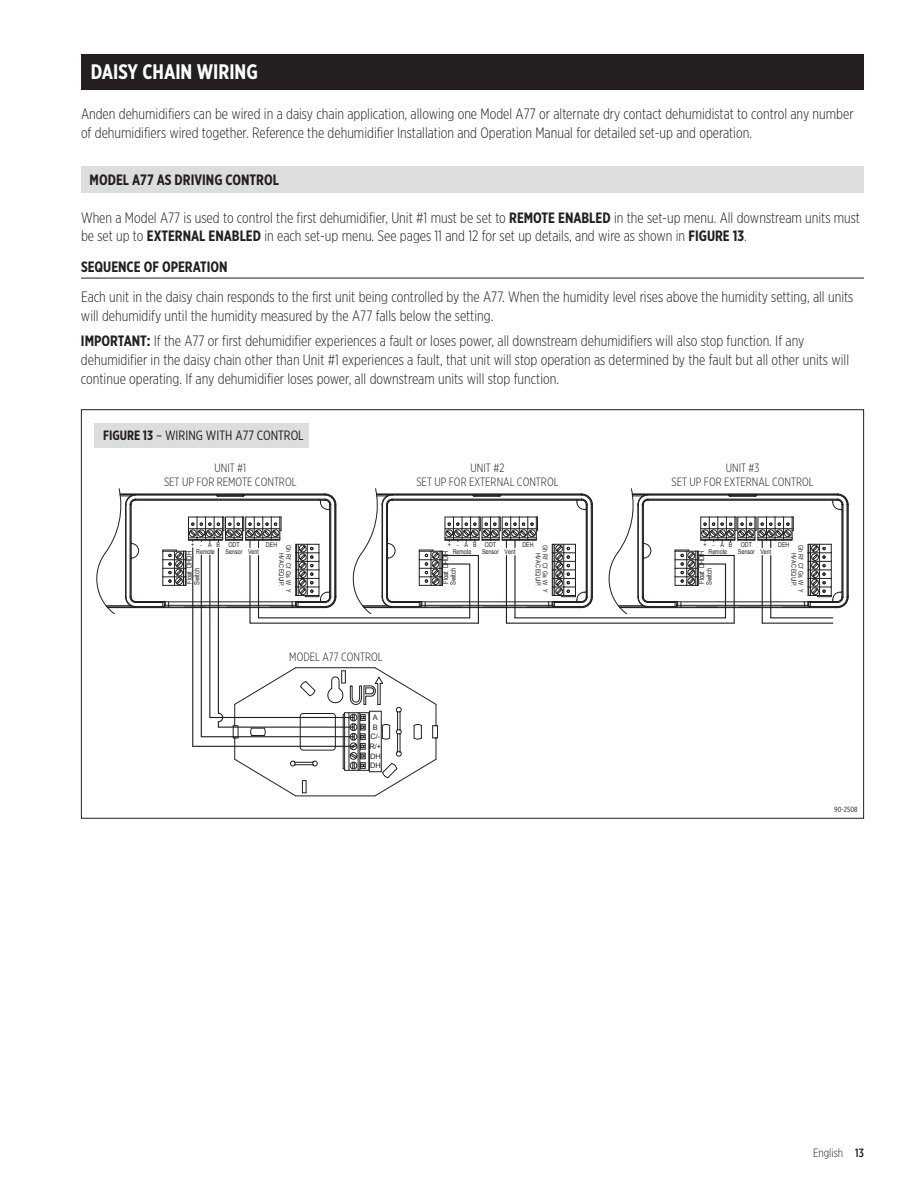
<style>
.page{position:relative;width:918px;height:1188px;background:#fff}
.page>*{position:absolute;margin:0;border:0;box-sizing:border-box;transform-origin:0 0}
.t1{font:700 21px "Gotham X Narrow";color:#fff}
.t2{font:300 15px/18.8px "Gotham X Narrow";color:#231f20}
.t3{font:700 15px "Gotham X Narrow";color:#231f20}
.t4{font:13.5px "Gotham X Narrow";color:#231f20}
.t5{font:300 12px/13.5px "Gotham X Narrow";color:#231f20;text-align:center}
.t6{font:7.5px "Arial";color:#231f20}
.t7{font:7.5px "Gotham X Narrow";color:#231f20}
.t8{font:7.2px/7.6px "Arial";color:#231f20;scale:.8 1}
.t9{font:6.6px/6.9px "Arial";color:#231f20;scale:.8 1}
.s1{font-weight:700}
.s2{font-weight:500}
</style>
<div class="page">
<hr style="left:81px;top:278px;width:783px;height:1px;background:#231f20">
<div style="left:81px;top:54px;width:783px;height:35px;background:#231f20"></div>
<div style="left:81px;top:167px;width:783px;height:26px;background:#dcdddf"></div>
<svg style="left:233px;top:667px;width:85px;height:129px"></svg>
<div style="left:300px;top:713px;width:36px;height:37px;border:1px solid #231f20;border-radius:3px"></div>
<hr style="left:296px;top:796px;width:79px;height:1px;background:#231f20">
<hr style="left:296px;top:667px;width:79px;height:1px;background:#231f20">
<svg style="left:327px;top:667px;width:111px;height:129px"></svg>
<hr style="left:192px;top:548px;width:1px;height:198px;background:#231f20">
<hr style="left:201px;top:555px;width:1px;height:182px;background:#231f20">
<hr style="left:209px;top:555px;width:1px;height:162px;background:#231f20">
<hr style="left:218px;top:548px;width:1px;height:165px;background:#231f20">
<hr style="left:210px;top:717px;width:143px;height:1px;background:#231f20">
<hr style="left:218px;top:727px;width:135px;height:1px;background:#231f20">
<hr style="left:201px;top:736px;width:152px;height:1px;background:#231f20">
<hr style="left:193px;top:746px;width:160px;height:1px;background:#231f20">
<svg style="left:217px;top:712px;width:7px;height:15px"></svg>
<hr style="left:515px;top:617px;width:211px;height:1px;background:#231f20">
<hr style="left:506px;top:623px;width:228px;height:1px;background:#231f20">
<svg style="left:97px;top:488px;width:496px;height:136px"></svg>
<hr style="left:478px;top:555px;width:1px;height:68px;background:#231f20">
<hr style="left:506px;top:556px;width:1px;height:67px;background:#231f20">
<svg style="left:603px;top:488px;width:246px;height:131px"></svg>
<hr style="left:734px;top:555px;width:1px;height:68px;background:#231f20">
<hr style="left:698px;top:555px;width:36px;height:1px;background:#231f20">
<hr style="left:762px;top:556px;width:1px;height:67px;background:#231f20">
<hr style="left:771px;top:617px;width:62px;height:1px;background:#231f20">
<hr style="left:762px;top:623px;width:71px;height:1px;background:#231f20">
<div style="left:94px;top:423px;width:215px;height:25px;background:#dcdddf"></div>
<h1 class="t1" style="left:91px;top:59px;width:169px">DAISY CHAIN WIRING</h1>
<p class="t2" style="left:81px;top:104px;width:774px">Anden dehumidifiers can be wired in a daisy chain application, allowing one Model A77 or alternate dry contact dehumidistat to control any number of dehumidifiers wired together. Reference the dehumidifier Installation and Operation Manual for detailed set-up and operation.</p>
<p class="t3" style="left:90px;top:170px;width:191px">MODEL A77 AS DRIVING CONTROL</p>
<p class="t2" style="left:81px;top:208px;width:780px">When a Model A77 is used to control the first dehumidifier, Unit #1 must be set to <span class="s1">REMOTE ENABLED</span> in the set-up menu. All downstream units must be set up to <span class="s1">EXTERNAL ENABLED</span> in each set-up menu. See pages 11 and 12 for set up details, and wire as shown in <span class="s1">FIGURE 13</span>.</p>
<p class="t3" style="left:81px;top:257px;width:148px">SEQUENCE OF OPERATION</p>
<p class="t2" style="left:81px;top:287px;width:774px">Each unit in the daisy chain responds to the first unit being controlled by the A77. When the humidity level rises above the humidity setting, all units will dehumidify until the humidity measured by the A77 falls below the setting.</p>
<p class="t2" style="left:81px;top:332px;width:770px"><span class="s1">IMPORTANT:</span> If the A77 or first dehumidifier experiences a fault or loses power, all downstream dehumidifiers will also stop function. If any dehumidifier in the daisy chain other than Unit #1 experiences a fault, that unit will stop operation as determined by the fault but all other units will continue operating. If any dehumidifier loses power, all downstream units will stop function.</p>
<p class="t4" style="left:103px;top:427px;width:202px"><span class="s1">FIGURE 13</span> – WIRING WITH A77 CONTROL</p>
<p class="t5" style="left:164px;top:461px;width:134px">UNIT #1<br>SET UP FOR REMOTE CONTROL</p>
<p class="t5" style="left:416px;top:461px;width:144px">UNIT #2<br>SET UP FOR EXTERNAL CONTROL</p>
<p class="t5" style="left:672px;top:461px;width:144px">UNIT #3<br>SET UP FOR EXTERNAL CONTROL</p>
<p class="t9" style="left:196px;top:541px;width:56px;text-indent:-5px">+ -AB ODT<br>Remote</p>
<p class="t9" style="left:248px;top:548px;width:15px">Vent</p>
<p class="t9" style="left:453px;top:541px;width:56px;text-indent:-5px">+ -AB ODT<br>Remote</p>
<p class="t9" style="left:505px;top:548px;width:15px">Vent</p>
<p class="t9" style="left:709px;top:541px;width:56px;text-indent:-5px">+ -AB ODT<br>Remote</p>
<p class="t9" style="left:266px;top:541px;width:16px">DEH</p>
<p class="t9" style="left:522px;top:541px;width:16px">DEH</p>
<p class="t9" style="left:778px;top:541px;width:16px">DEH</p>
<p class="t9" style="left:226px;top:548px;width:23px">Sensor</p>
<p class="t9" style="left:292px;top:545px;width:52px;rotate:90deg">Gh Rf Cf Gs W</p>
<p class="t9" style="left:292px;top:589px;width:6px;rotate:90deg">Y</p>
<p class="t9" style="left:482px;top:548px;width:23px">Sensor</p>
<p class="t9" style="left:548px;top:545px;width:52px;rotate:90deg">Gh Rf Cf Gs W</p>
<p class="t9" style="left:548px;top:589px;width:6px;rotate:90deg">Y</p>
<p class="t9" style="left:738px;top:548px;width:23px">Sensor</p>
<p class="t9" style="left:804px;top:545px;width:52px;rotate:90deg">Gh Rf Cf Gs W</p>
<p class="t9" style="left:804px;top:589px;width:6px;rotate:90deg">Y</p>
<p class="t9" style="left:760px;top:548px;width:15px">Vent</p>
<p class="t8" style="left:186px;top:585px;width:44px;rotate:-90deg">Float DHDH<br>Switch</p>
<p class="t8" style="left:442px;top:585px;width:44px;rotate:-90deg">Float DHDH<br>Switch</p>
<p class="t8" style="left:698px;top:585px;width:44px;rotate:-90deg">Float DHDH<br>Switch</p>
<p class="t9" style="left:285px;top:553px;width:44px;rotate:90deg">HVAC EQUIP.</p>
<p class="t9" style="left:541px;top:553px;width:44px;rotate:90deg">HVAC EQUIP.</p>
<p class="t9" style="left:797px;top:553px;width:44px;rotate:90deg">HVAC EQUIP.</p>
<p class="t5" style="left:289px;top:650px;width:95px">MODEL A77 CONTROL</p>
<p class="t6" style="left:373px;top:713px;width:6px">A</p>
<p class="t6" style="left:373px;top:722px;width:6px">B</p>
<p class="t6" style="left:370px;top:732px;width:11px">C/-</p>
<p class="t6" style="left:369px;top:741px;width:13px">R/+</p>
<p class="t6" style="left:370px;top:751px;width:12px">DH</p>
<p class="t6" style="left:370px;top:761px;width:12px">DH</p>
<p class="t7" style="left:834px;top:805px;width:25px">90-2508</p>
<p class="t5" style="left:813px;top:1146px;width:52px">English <span class="s2">13</span></p>
</div>
